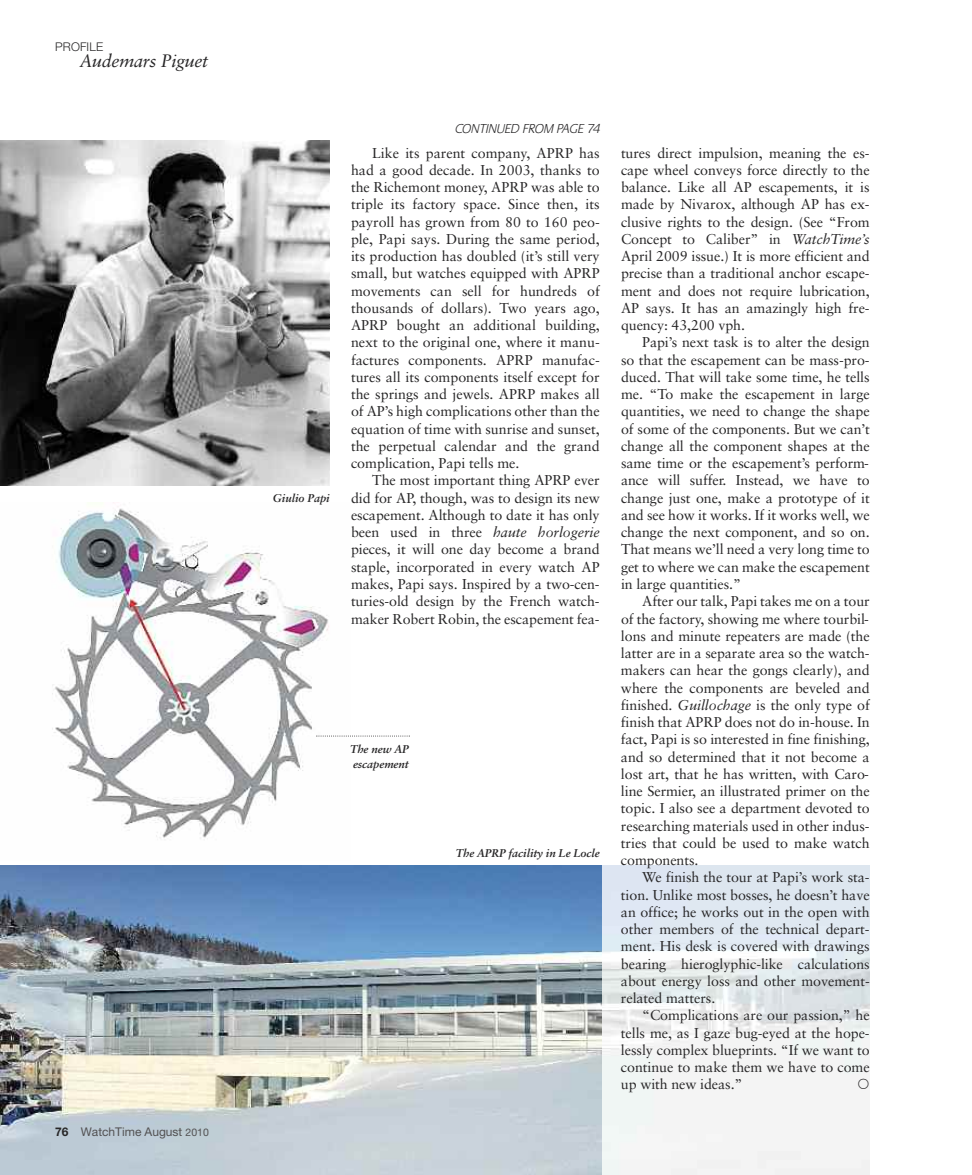
<style>
.page{position:relative;width:972px;height:1175px;background:#fff}
.page>*{position:absolute;margin:0;border:0;box-sizing:border-box;transform-origin:0 0}
.t1{font:italic 18px "Sabon";letter-spacing:-.015em;color:#272627}
.t2{font:14.25px/17.2px "Sabon";letter-spacing:-.005em;color:#272627;text-align:justify}
.t3{font:italic 300 13.5px "Praxis EF";color:#272627}
.t4{font:12px "Helvetica Neue LT Pro";color:#525152}
.t5{font:300 12px "Helvetica Neue LT Pro";letter-spacing:.01em;color:#272627}
.t6{font:italic 700 11.25px/14.2px "Sabon";letter-spacing:-.005em;color:#272627}
.s1{font-weight:700;color:#272627}
.s2{font-size:10.5px}
.s3{font-style:italic}
</style>
<div class="page">
<img style="left:52px;top:506px;width:299px;height:333px">
<img style="left:0;top:865px;width:602px;height:309px">
<img style="left:0;top:140px;width:330px;height:345px">
<img style="left:602px;top:865px;width:268px;height:309px">
<svg style="left:316px;top:735px;width:94px;height:1px"></svg>
<svg style="left:858px;top:1079px;width:11px;height:10px"></svg>
<p class="t5" style="left:55px;top:43px;width:49px">PROFILE</p>
<p class="t1" style="left:79px;top:54px;width:130px">Audemars Piguet</p>
<p class="t4" style="left:55px;top:1127px;width:155px"><span class="s1">76</span> WatchTime August <span class="s2">2010</span></p>
<p class="t6" style="left:273px;top:492px;width:58px">Giulio Papi</p>
<p class="t3" style="left:454px;top:121px;width:149px">CONTINUED FROM PAGE 74</p>
<p class="t2" style="left:351px;top:146px;width:250px;text-indent:21px">Like its parent company, APRP has had a good decade. In 2003, thanks to the Richemont money, APRP was able to triple its factory space. Since then, its payroll has grown from 80 to 160 peo&shy;ple, Papi says. During the same period, its production has doubled (it’s still very small, but watches equipped with APRP movements can sell for hundreds of thousands of dollars). Two years ago, APRP bought an additional building, next to the original one, where it manu&shy;factures components. APRP manufac&shy;tures all its components itself except for the springs and jewels. APRP makes all of AP’s high complications other than the equation of time with sunrise and sunset, the perpetual calendar and the grand complication, Papi tells me.</p>
<p class="t2" style="left:351px;top:473px;width:250px;text-indent:21px">The most important thing APRP ever did for AP, though, was to design its new escapement. Although to date it has only been used in three <span class="s3">haute horlogerie </span>pieces, it will one day become a brand staple, incorporated in every watch AP makes, Papi says. Inspired by a two-cen&shy;turies-old design by the French watch&shy;maker Robert Robin, the escapement fea-</p>
<p class="t6" style="left:350px;top:743px;width:60px">The new AP escapement</p>
<p class="t6" style="left:456px;top:846px;width:145px">The APRP facility in Le Locle</p>
<p class="t2" style="left:621px;top:146px;width:250px">tures direct impulsion, meaning the es&shy;cape wheel conveys force directly to the balance. Like all AP escapements, it is made by Nivarox, although AP has ex&shy;clusive rights to the design. (See “From Concept to Caliber” in <span class="s3">WatchTime’s </span>April 2009 issue.) It is more efficient and precise than a traditional anchor escape&shy;ment and does not require lubrication, AP says. It has an amazingly high fre&shy;quency: 43,200 vph.</p>
<p class="t2" style="left:621px;top:335px;width:250px;text-indent:21px">Papi’s next task is to alter the design so that the escapement can be mass-pro&shy;duced. That will take some time, he tells me. “To make the escapement in large quantities, we need to change the shape of some of the components. But we can’t change all the component shapes at the same time or the escapement’s perform&shy;ance will suffer. Instead, we have to change just one, make a prototype of it and see how it works. If it works well, we change the next component, and so on.<br>That means we’ll need a very long time to get to where we can make the escapement in large quantities.”</p>
<p class="t2" style="left:621px;top:594px;width:250px;text-indent:21px">After our talk, Papi takes me on a tour of the factory, showing me where tourbil&shy;lons and minute repeaters are made (the latter are in a separate area so the watch&shy;makers can hear the gongs clearly), and where the components are beveled and finished. <span class="s3">Guillochage</span> is the only type of finish that APRP does not do in-house. In fact, Papi is so interested in fine finishing, and so determined that it not become a lost art, that he has written, with Caro&shy;line Sermier, an illustrated primer on the topic. I also see a department devoted to researching materials used in other indus&shy;tries that could be used to make watch components.</p>
<p class="t2" style="left:621px;top:870px;width:250px;text-indent:21px">We finish the tour at Papi’s work sta&shy;tion. Unlike most bosses, he doesn’t have an office; he works out in the open with other members of the technical depart&shy;ment. His desk is covered with drawings bearing hieroglyphic-like calculations about energy loss and other movement&shy;related matters.</p>
<p class="t2" style="left:621px;top:1008px;width:250px;text-indent:21px">“Complications are our passion,” he tells me, as I gaze bug-eyed at the hope&shy;lessly complex blueprints. “If we want to continue to make them we have to come up with new ideas.”</p>
</div>
